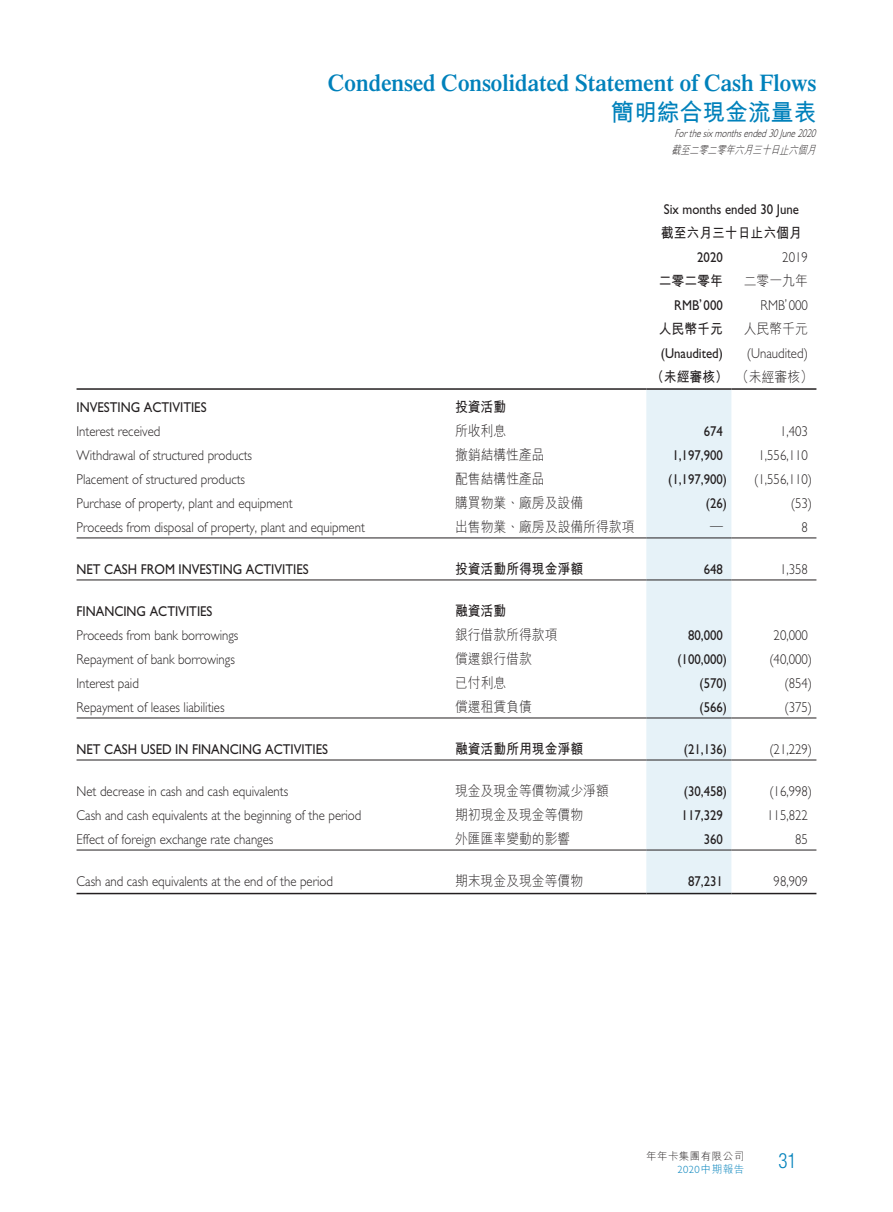
<style>
.page{position:relative;width:893px;height:1212px;background:#fff}
.page>*{position:absolute;margin:0;border:0;box-sizing:border-box;transform-origin:0 0}
.t1{font:600 24px "Times LT Std";color:#0081bb;scale:.95 1}
.t2{font:700 24px "M Hei HK";color:#0081bb;scale:.95 1}
.t3{font:300 condensed 21px "Helvetica Neue LT Std";color:#0081bb;scale:.9 1}
.t4{font:300 14.25px "Gill Sans Std";color:#231f20;scale:.9 1}
.t5{font:14.25px "Gill Sans Std";color:#231f20;scale:.9 1}
.t6{font:300 14.25px "M Hei HK";color:#231f20;scale:.9 1}
.t7{font:700 14.25px "M Hei HK";color:#231f20;scale:.9 1}
.t8{font:italic 300 11.25px "Gill Sans Std";color:#231f20;scale:.8 1}
.t9{font:italic 300 11.25px "M Hei HK";color:#231f20;scale:.8 1}
.t10{font:300 10.5px "M Hei HK";letter-spacing:.04em;color:#231f20}
.t11{font:300 10.5px "Gill Sans Std";color:#0081bb}
.s1{font-weight:300}
.s2{font-family:"M Hei HK"}
</style>
<div class="page">
<div style="left:646px;top:390px;width:85px;height:503px;background:#e6f2f8"></div>
<hr style="left:77px;top:388px;width:378px;height:2px;background:#231f20">
<hr style="left:455px;top:388px;width:191px;height:2px;background:#231f20">
<hr style="left:646px;top:388px;width:85px;height:2px;background:#231f20">
<hr style="left:731px;top:388px;width:85px;height:2px;background:#231f20">
<hr style="left:77px;top:537px;width:378px;height:1px;background:#231f20">
<hr style="left:455px;top:537px;width:191px;height:1px;background:#231f20">
<hr style="left:646px;top:537px;width:85px;height:1px;background:#231f20">
<hr style="left:731px;top:537px;width:85px;height:1px;background:#231f20">
<hr style="left:77px;top:579px;width:378px;height:1px;background:#231f20">
<hr style="left:455px;top:579px;width:191px;height:1px;background:#231f20">
<hr style="left:646px;top:579px;width:85px;height:1px;background:#231f20">
<hr style="left:731px;top:579px;width:85px;height:1px;background:#231f20">
<hr style="left:77px;top:718px;width:378px;height:1px;background:#231f20">
<hr style="left:455px;top:718px;width:191px;height:1px;background:#231f20">
<hr style="left:646px;top:718px;width:85px;height:1px;background:#231f20">
<hr style="left:731px;top:718px;width:85px;height:1px;background:#231f20">
<hr style="left:77px;top:760px;width:378px;height:1px;background:#231f20">
<hr style="left:455px;top:760px;width:191px;height:1px;background:#231f20">
<hr style="left:646px;top:760px;width:85px;height:1px;background:#231f20">
<hr style="left:731px;top:760px;width:85px;height:1px;background:#231f20">
<hr style="left:77px;top:850px;width:378px;height:1px;background:#231f20">
<hr style="left:455px;top:850px;width:191px;height:1px;background:#231f20">
<hr style="left:646px;top:850px;width:85px;height:1px;background:#231f20">
<hr style="left:731px;top:850px;width:85px;height:1px;background:#231f20">
<hr style="left:77px;top:893px;width:378px;height:1px;background:#231f20">
<hr style="left:455px;top:893px;width:191px;height:1px;background:#231f20">
<hr style="left:646px;top:893px;width:85px;height:1px;background:#231f20">
<hr style="left:731px;top:893px;width:85px;height:1px;background:#231f20">
<h1 class="t1" style="left:328px;top:68px;width:516px">Condensed Consolidated Statement of Cash Flows</h1>
<h1 class="t2" style="left:611px;top:94px;width:218px">簡明綜合現金流量表</h1>
<p class="t8" style="left:675px;top:127px;width:182px">Forthesixmonthsended30June2020</p>
<p class="t9" style="left:671px;top:144px;width:185px">截至二零二零年六月三十日止六個月</p>
<p class="t5" style="left:664px;top:201px;width:152px">Six months ended 30 June</p>
<p class="t7" style="left:661px;top:222px;width:158px">截至六月三十日止六個月</p>
<p class="t5" style="left:697px;top:249px;width:30px">2020</p>
<p class="t4" style="left:782px;top:249px;width:30px">2019</p>
<p class="t7" style="left:659px;top:270px;width:73px">二零二零年</p>
<p class="t6" style="left:744px;top:273px;width:73px">二零一九年</p>
<p class="t5" style="left:674px;top:297px;width:56px">RMB’000</p>
<p class="t4" style="left:761px;top:297px;width:54px">RMB’000</p>
<p class="t7" style="left:659px;top:318px;width:73px">人民幣千元</p>
<p class="t6" style="left:744px;top:321px;width:73px">人民幣千元</p>
<p class="t5" style="left:661px;top:345px;width:70px">(Unaudited)</p>
<p class="t4" style="left:747px;top:345px;width:69px">(Unaudited)</p>
<p class="t7" style="left:651px;top:366px;width:181px">（未經審核） <span class="s1">（未經審核）</span></p>
<p class="t5" style="left:77px;top:399px;width:146px">INVESTING ACTIVITIES</p>
<p class="t7" style="left:455px;top:396px;width:59px">投資活動</p>
<p class="t4" style="left:77px;top:423px;width:95px">Interest received</p>
<p class="t6" style="left:455px;top:423px;width:59px">所收利息</p>
<p class="t5" style="left:704px;top:423px;width:23px">674</p>
<p class="t4" style="left:780px;top:423px;width:33px">1,403</p>
<p class="t4" style="left:77px;top:447px;width:197px">Withdrawal of structured products</p>
<p class="t6" style="left:455px;top:447px;width:101px">撤銷結構性產品</p>
<p class="t5" style="left:672px;top:447px;width:58px">1,197,900</p>
<p class="t4" style="left:758px;top:447px;width:56px">1,556,110</p>
<p class="t4" style="left:77px;top:471px;width:189px">Placement of structured products</p>
<p class="t6" style="left:455px;top:471px;width:101px">配售結構性產品</p>
<p class="t5" style="left:668px;top:471px;width:67px">(1,197,900)</p>
<p class="t4" style="left:754px;top:471px;width:66px">(1,556,110)</p>
<p class="t4" style="left:77px;top:495px;width:241px">Purchase of property, plant and equipment</p>
<p class="t6" style="left:455px;top:495px;width:144px">購買物業、廠房及設備</p>
<p class="t5" style="left:706px;top:495px;width:25px">(26)</p>
<p class="t4" style="left:791px;top:495px;width:25px">(53)</p>
<p class="t4" style="left:77px;top:519px;width:322px">Proceeds from disposal of property, plant and equipment</p>
<p class="t6" style="left:455px;top:519px;width:201px">出售物業、廠房及設備所得款項</p>
<p class="t7" style="left:710px;top:516px;width:16px">—</p>
<p class="t4" style="left:802px;top:519px;width:9px">8</p>
<p class="t5" style="left:77px;top:561px;width:259px">NET CASH FROM INVESTING ACTIVITIES</p>
<p class="t7" style="left:455px;top:558px;width:144px">投資活動所得現金淨額</p>
<p class="t5" style="left:704px;top:561px;width:23px">648</p>
<p class="t4" style="left:780px;top:561px;width:33px">1,358</p>
<p class="t5" style="left:77px;top:603px;width:153px">FINANCING ACTIVITIES</p>
<p class="t7" style="left:455px;top:600px;width:59px">融資活動</p>
<p class="t4" style="left:77px;top:627px;width:181px">Proceeds from bank borrowings</p>
<p class="t6" style="left:455px;top:627px;width:115px">銀行借款所得款項</p>
<p class="t5" style="left:688px;top:627px;width:40px">80,000</p>
<p class="t4" style="left:774px;top:627px;width:40px">20,000</p>
<p class="t4" style="left:77px;top:651px;width:177px">Repayment of bank borrowings</p>
<p class="t6" style="left:455px;top:651px;width:87px">償還銀行借款</p>
<p class="t5" style="left:677px;top:651px;width:57px">(100,000)</p>
<p class="t4" style="left:769px;top:651px;width:49px">(40,000)</p>
<p class="t4" style="left:77px;top:675px;width:71px">Interest paid</p>
<p class="t6" style="left:455px;top:675px;width:59px">已付利息</p>
<p class="t5" style="left:699px;top:675px;width:32px">(570)</p>
<p class="t4" style="left:784px;top:675px;width:32px">(854)</p>
<p class="t4" style="left:77px;top:699px;width:166px">Repayment of leases liabilities</p>
<p class="t6" style="left:455px;top:699px;width:87px">償還租賃負債</p>
<p class="t5" style="left:699px;top:699px;width:32px">(566)</p>
<p class="t4" style="left:784px;top:699px;width:32px">(375)</p>
<p class="t5" style="left:77px;top:741px;width:281px">NET CASH USED IN FINANCING ACTIVITIES</p>
<p class="t7" style="left:455px;top:738px;width:144px">融資活動所用現金淨額</p>
<p class="t5" style="left:684px;top:741px;width:49px">(21,136)</p>
<p class="t4" style="left:769px;top:741px;width:49px">(21,229)</p>
<p class="t4" style="left:77px;top:783px;width:237px">Net decrease in cash and cash equivalents</p>
<p class="t6" style="left:455px;top:783px;width:172px">現金及現金等價物減少淨額</p>
<p class="t5" style="left:684px;top:783px;width:49px">(30,458)</p>
<p class="t4" style="left:769px;top:783px;width:49px">(16,998)</p>
<p class="t4" style="left:77px;top:807px;width:318px">Cash and cash equivalents at the beginning of the period</p>
<p class="t6" style="left:455px;top:807px;width:144px">期初現金及現金等價物</p>
<p class="t5" style="left:682px;top:807px;width:47px">117,329</p>
<p class="t4" style="left:767px;top:807px;width:47px">115,822</p>
<p class="t4" style="left:77px;top:831px;width:220px">Effect of foreign exchange rate changes</p>
<p class="t6" style="left:455px;top:831px;width:130px">外匯匯率變動的影響</p>
<p class="t5" style="left:704px;top:831px;width:23px">360</p>
<p class="t4" style="left:795px;top:831px;width:16px">85</p>
<p class="t4" style="left:77px;top:873px;width:286px">Cash and cash equivalents at the end of the period</p>
<p class="t6" style="left:455px;top:873px;width:144px">期末現金及現金等價物</p>
<p class="t5" style="left:688px;top:873px;width:40px">87,231</p>
<p class="t4" style="left:774px;top:873px;width:40px">98,909</p>
<p class="t10" style="left:646px;top:1150px;width:100px">年年卡集團有限公司</p>
<p class="t11" style="left:678px;top:1164px;width:68px">2020<span class="s2">中期報告</span></p>
<h2 class="t3" style="left:778px;top:1148px;width:22px">31</h2>
</div>
